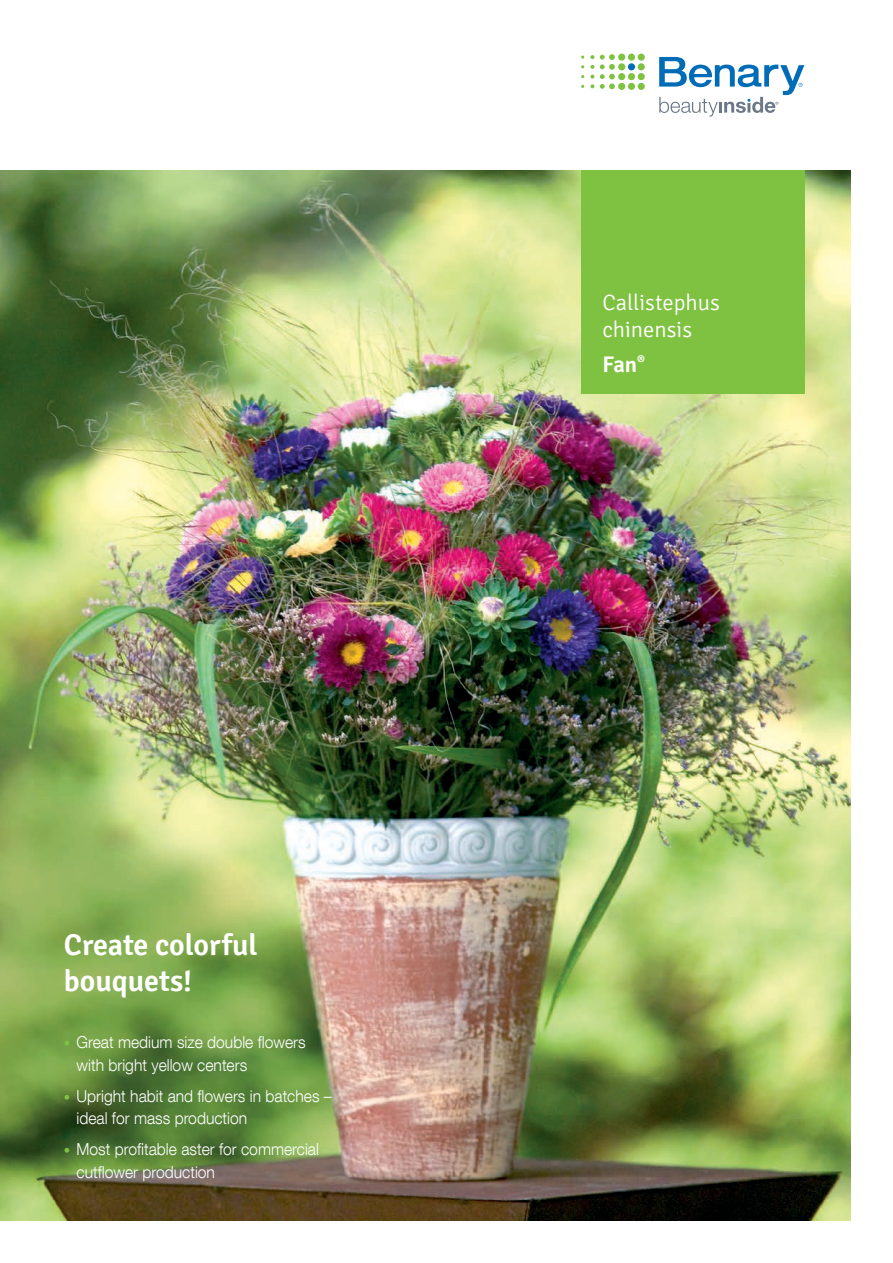
<style>
.page{position:relative;width:893px;height:1263px;background:#fff}
.page>*{position:absolute;margin:0;border:0;box-sizing:border-box;transform-origin:0 0}
.t1{font:600 30px "Signika";color:#fff}
.t2{font:300 22.5px/27px "Signika";color:#fff}
.t3{font:600 22.5px "Signika";color:#fff}
.t4{font:300 16.5px/22.5px "Helvetica Neue LT Com";color:#fff;scale:.95 1}
.s1{font-size:13.5px;color:#7fc241}
</style>
<div class="page">
<img style="left:0;top:170px;width:850px;height:1050px">
<div style="left:581px;top:170px;width:223px;height:223px;background:#7fc241"></div>
<div style="left:628px;top:54px;width:7px;height:7px;background:#7fc241;border-radius:50%"></div>
<div style="left:628px;top:63px;width:7px;height:7px;background:#006cb7;border-radius:50%"></div>
<div style="left:628px;top:73px;width:7px;height:7px;background:#7fc241;border-radius:50%"></div>
<div style="left:618px;top:54px;width:7px;height:7px;background:#7fc241;border-radius:50%"></div>
<div style="left:618px;top:63px;width:7px;height:7px;background:#7fc241;border-radius:50%"></div>
<div style="left:618px;top:73px;width:7px;height:7px;background:#7fc241;border-radius:50%"></div>
<svg style="left:590px;top:55px;width:4px;height:4px"></svg>
<svg style="left:590px;top:65px;width:4px;height:4px"></svg>
<div style="left:638px;top:54px;width:7px;height:7px;background:#7fc241;border-radius:50%"></div>
<div style="left:638px;top:63px;width:7px;height:7px;background:#7fc241;border-radius:50%"></div>
<div style="left:638px;top:73px;width:7px;height:7px;background:#7fc241;border-radius:50%"></div>
<div style="left:628px;top:83px;width:7px;height:7px;background:#7fc241;border-radius:50%"></div>
<div style="left:618px;top:83px;width:7px;height:7px;background:#7fc241;border-radius:50%"></div>
<svg style="left:600px;top:54px;width:15px;height:35px"></svg>
<svg style="left:590px;top:75px;width:4px;height:13px"></svg>
<div style="left:638px;top:83px;width:7px;height:7px;background:#7fc241;border-radius:50%"></div>
<svg style="left:659px;top:57px;width:145px;height:60px"></svg>
<p class="t1" style="left:64px;top:927px;width:195px">Create colorful</p>
<p class="t1" style="left:64px;top:963px;width:130px">bouquets!</p>
<p class="t4" style="left:77px;top:1031px;width:243px;text-indent:-13px"><span class="s1">•</span> Great medium size double flowers with bright yellow centers</p>
<p class="t4" style="left:77px;top:1084px;width:270px;text-indent:-13px"><span class="s1">•</span> Upright habit and flowers in batches – ideal for mass production</p>
<p class="t4" style="left:77px;top:1138px;width:257px;text-indent:-13px"><span class="s1">•</span> Most profitable aster for commercial cutflower production</p>
<p class="t2" style="left:602px;top:289px;width:119px">Callistephus chinensis</p>
<p class="t3" style="left:602px;top:351px;width:44px">Fan<sup>®</sup></p>
</div>
